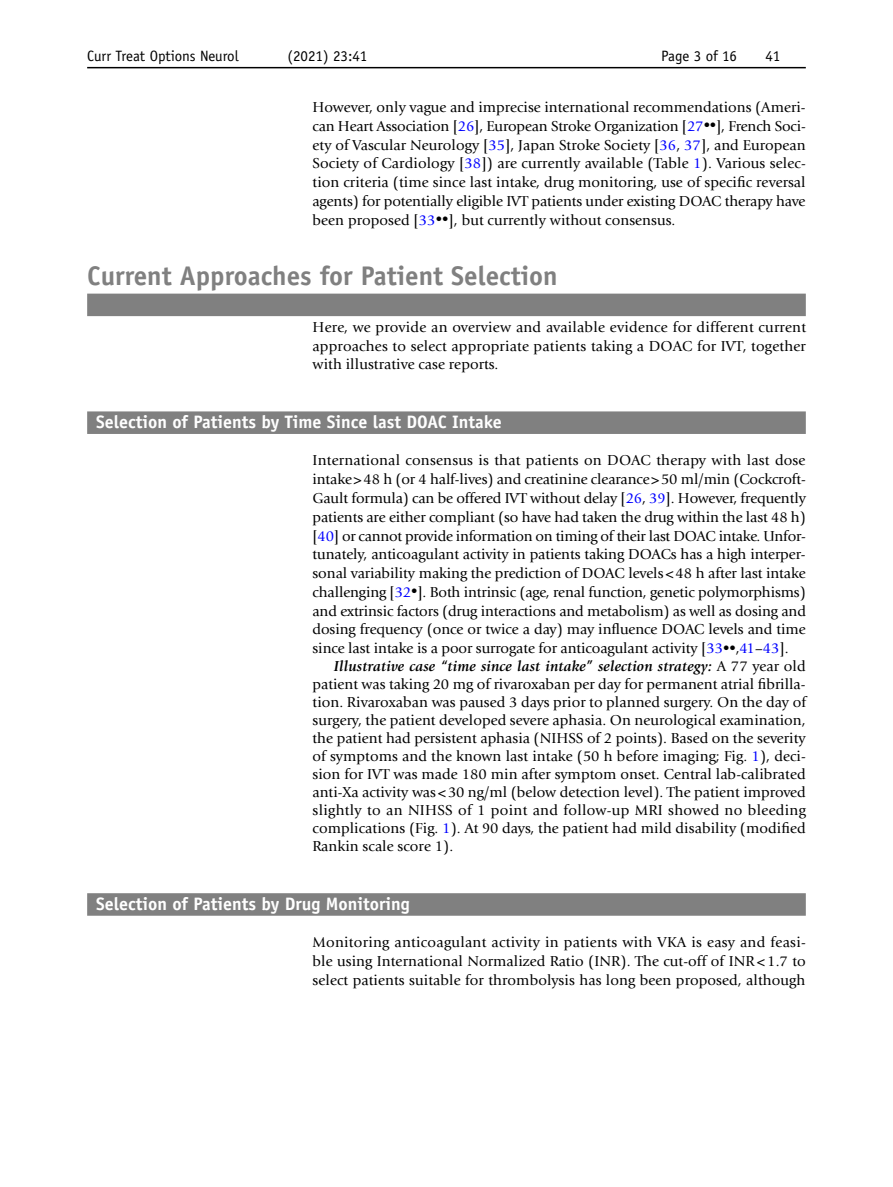
<style>
.page{position:relative;width:893px;height:1187px;background:#fff}
.page>*{position:absolute;margin:0;border:0;box-sizing:border-box;transform-origin:0 0}
.t1{font:700 27px "Officina Sans";color:#808080}
.t2{font:700 18px "Officina Sans";color:#fff}
.t3{font:15px/18.8px "Giovanni";letter-spacing:.005em;color:#000;text-align:justify}
.t4{font:15px "Officina Sans";color:#000}
.s1{color:#00f}
.s2{font-size:12.75px}
.s3{font-weight:700;font-style:italic}
</style>
<div class="page">
<hr style="left:87px;top:67px;width:719px;height:1px;background:#000">
<div style="left:87px;top:293px;width:719px;height:23px;background:#808080"></div>
<div style="left:87px;top:411px;width:719px;height:23px;background:#808080"></div>
<div style="left:87px;top:893px;width:719px;height:22px;background:#808080"></div>
<p class="t4" style="left:87px;top:47px;width:153px">Curr Treat Options Neurol</p>
<p class="t4" style="left:287px;top:47px;width:81px">(2021) 23:41</p>
<p class="t4" style="left:661px;top:47px;width:77px">Page 3 of 16</p>
<p class="t4" style="left:765px;top:47px;width:16px">41</p>
<p class="t3" style="left:313px;top:98px;width:495px">However, only vague and imprecise international recommendations (Ameri&shy;can Heart Association [<span class="s1">26</span>], European Stroke Organization [<span class="s1">27</span><span class="s2">••</span>], French Soci&shy;ety of Vascular Neurology [<span class="s1">35</span>], Japan Stroke Society [<span class="s1">36</span>, <span class="s1">37</span>], and European Society of Cardiology [<span class="s1">38</span>]) are currently available (Table <span class="s1">1</span>). Various selec&shy;tion criteria (time since last intake, drug monitoring, use of specific reversal agents) for potentially eligible IVT patients under existing DOAC therapy have been proposed [<span class="s1">33</span><span class="s2">••</span>], but currently without consensus.</p>
<h1 class="t1" style="left:87px;top:258px;width:472px">Current Approaches for Patient Selection</h1>
<p class="t3" style="left:313px;top:318px;width:495px">Here, we provide an overview and available evidence for different current approaches to select appropriate patients taking a DOAC for IVT, together with illustrative case reports.</p>
<p class="t2" style="left:96px;top:410px;width:407px">Selection of Patients by Time Since last DOAC Intake</p>
<p class="t3" style="left:313px;top:451px;width:495px">International consensus is that patients on DOAC therapy with last dose intake&gt;48 h (or 4 half-lives) and creatinine clearance&gt;50 ml/min (Cockcroft-Gault formula) can be offered IVT without delay [<span class="s1">26</span>, <span class="s1">39</span>]. However, frequently patients are either compliant (so have had taken the drug within the last 48 h) [<span class="s1">40</span>] or cannot provide information on timing of their last DOAC intake. Unfor&shy;tunately, anticoagulant activity in patients taking DOACs has a high interper&shy;sonal variability making the prediction of DOAC levels&lt;48 h after last intake challenging [<span class="s1">32</span><span class="s2">•</span>]. Both intrinsic (age, renal function, genetic polymorphisms) and extrinsic factors (drug interactions and metabolism) as well as dosing and dosing frequency (once or twice a day) may influence DOAC levels and time since last intake is a poor surrogate for anticoagulant activity [<span class="s1">33</span><span class="s2">••</span>,<span class="s1">41</span>–<span class="s1">43</span>].</p>
<p class="t3" style="left:313px;top:657px;width:495px;line-height:18px;text-indent:21px"><span class="s3">Illustrative case “time since last intake” selection strategy:</span> A 77 year old patient was taking 20 mg of rivaroxaban per day for permanent atrial fibrilla&shy;tion. Rivaroxaban was paused 3 days prior to planned surgery. On the day of surgery, the patient developed severe aphasia. On neurological examination, the patient had persistent aphasia (NIHSS of 2 points). Based on the severity of symptoms and the known last intake (50 h before imaging; Fig. <span class="s1">1</span>), deci&shy;sion for IVT was made 180 min after symptom onset. Central lab-calibrated anti-Xa activity was&lt;30 ng/ml (below detection level). The patient improved slightly to an NIHSS of 1 point and follow-up MRI showed no bleeding complications (Fig. <span class="s1">1</span>). At 90 days, the patient had mild disability (modified Rankin scale score 1).</p>
<p class="t2" style="left:96px;top:892px;width:315px">Selection of Patients by Drug Monitoring</p>
<p class="t3" style="left:313px;top:933px;width:495px">Monitoring anticoagulant activity in patients with VKA is easy and feasi&shy;ble using International Normalized Ratio (INR). The cut-off of INR&lt;1.7 to select patients suitable for thrombolysis has long been proposed, although</p>
</div>
